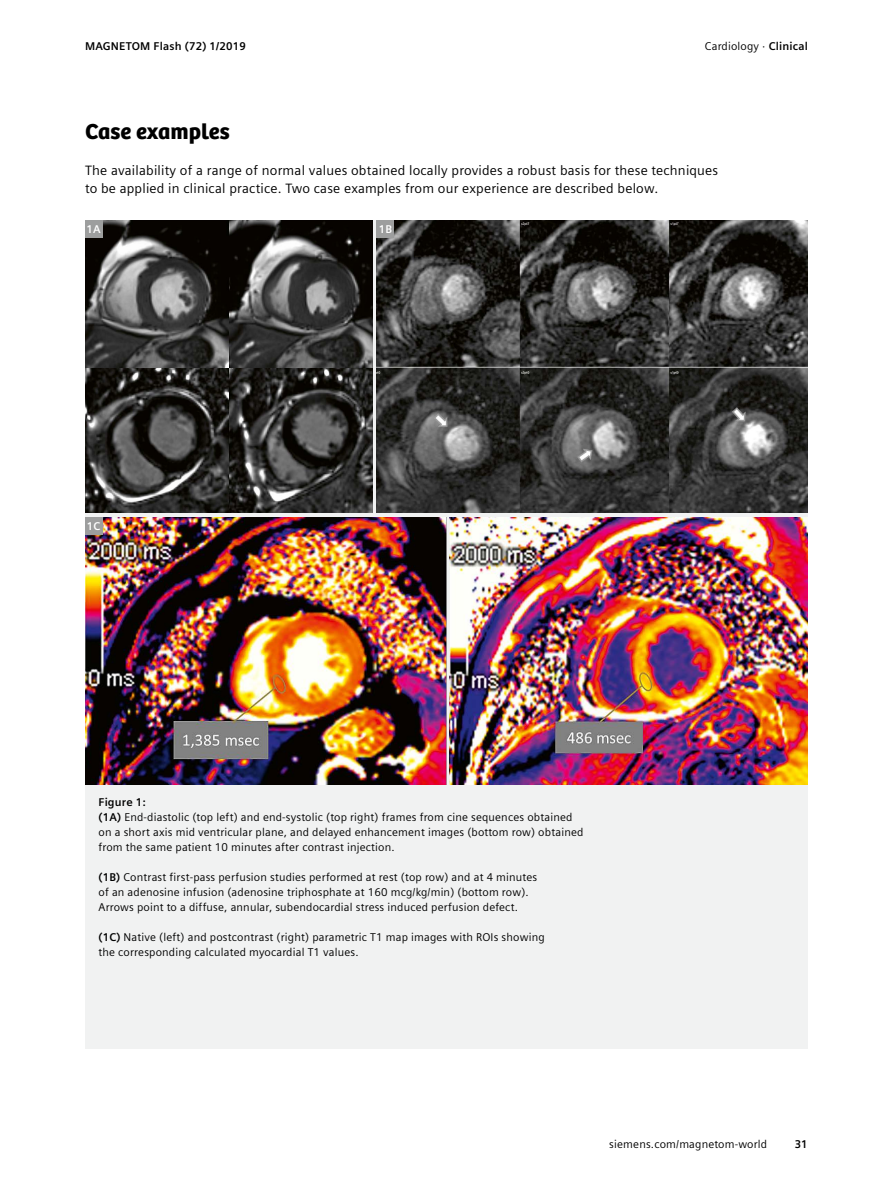
<style>
.page{position:relative;width:893px;height:1191px;background:#fff}
.page>*{position:absolute;margin:0;border:0;box-sizing:border-box;transform-origin:0 0}
.t1{font:22.5px "SH Bree Headline Regular";color:#000}
.t2{font:13.5px/18px "Siemens Sans";letter-spacing:.015em;color:#000}
.t3{font:11.25px/15px "Siemens Sans";letter-spacing:.015em;color:#000}
.t4{font:700 11.25px "Siemens Sans";letter-spacing:.015em;color:#000}
.t5{font:700 11.25px "Siemens Sans";color:#fff}
.s1{font-weight:700}
</style>
<div class="page">
<div style="left:85px;top:220px;width:723px;height:828px;background:#f1f2f2"></div>
<img style="left:85px;top:220px;width:287px;height:293px">
<img style="left:85px;top:517px;width:723px;height:267px">
<div style="left:85px;top:517px;width:17px;height:17px;background:#9d9e9e"></div>
<img style="left:377px;top:220px;width:431px;height:293px">
<div style="left:377px;top:220px;width:17px;height:17px;background:#9d9e9e"></div>
<div style="left:85px;top:220px;width:17px;height:17px;background:#9d9e9e"></div>
<p class="t4" style="left:85px;top:40px;width:162px">MAGNETOM Flash (72) 1/2019</p>
<p class="t3" style="left:705px;top:39px;width:104px">Cardiology · <span class="s1">Clinical</span></p>
<h1 class="t1" style="left:85px;top:114px;width:146px">Case examples</h1>
<p class="t2" style="left:85px;top:161px;width:635px">The availability of a range of normal values obtained locally provides a robust basis for these techniques to be applied in clinical practice. Two case examples from our experience are described below.</p>
<p class="t5" style="left:86px;top:223px;width:16px">1A</p>
<p class="t5" style="left:87px;top:520px;width:15px">1C</p>
<p class="t5" style="left:379px;top:223px;width:15px">1B</p>
<p class="t3" style="left:99px;top:794px;width:486px"><span class="s1">Figure 1:<br>(1A)</span> End-diastolic (top left) and end-systolic (top right) frames from cine sequences obtained on a short axis mid ventricular plane, and delayed enhancement images (bottom row) obtained from the same patient 10 minutes after contrast injection.</p>
<p class="t3" style="left:99px;top:869px;width:440px"><span class="s1">(1B)</span> Contrast first-pass perfusion studies performed at rest (top row) and at 4 minutes of an adenosine infusion (adenosine triphosphate at 160 mcg/kg/min) (bottom row).<br>Arrows point to a diffuse, annular, subendocardial stress induced perfusion defect.</p>
<p class="t3" style="left:99px;top:929px;width:448px"><span class="s1">(1C)</span> Native (left) and postcontrast (right) parametric T1 map images with ROIs showing the corresponding calculated myocardial T1 values.</p>
<p class="t3" style="left:609px;top:1136px;width:159px">siemens.com/magnetom-world</p>
<p class="t4" style="left:795px;top:1137px;width:15px">31</p>
</div>
